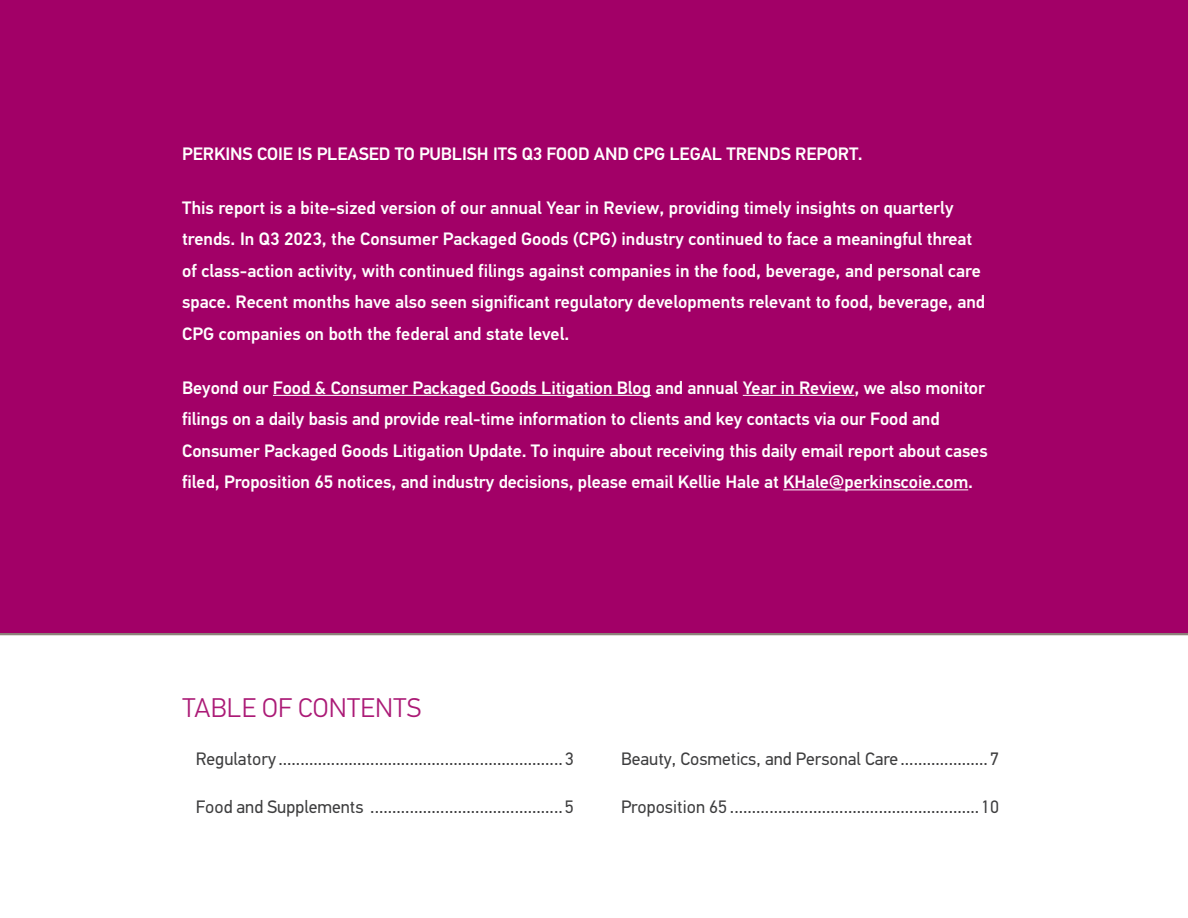
<style>
.page{position:relative;width:1188px;height:918px;background:#fff}
.page>*{position:absolute;margin:0;border:0;box-sizing:border-box;transform-origin:0 0}
.t1{font:300 27px "PF Din Text Pro";letter-spacing:.01em;color:#ab1a76}
.Food_CPG_Section_Intro{font:500 18px/31.5px "PF Din Text Pro";letter-spacing:-.005em;color:#fff}
.t2{font:18px "PF Din Text Pro";color:#3e3e3f}
</style>
<div class="page">
<div style="left:0;top:0;width:1188px;height:634px;background:#a20067"></div>
<hr style="left:0;top:633px;width:1188px;height:2px;background:#8c8279">
<hr style="left:273px;top:395px;width:378px;height:1px;background:#fff">
<hr style="left:743px;top:395px;width:111px;height:1px;background:#fff">
<hr style="left:783px;top:489px;width:185px;height:1px;background:#fff">
<p class="Food_CPG_Section_Intro" style="left:182px;top:138px;width:682px">PERKINS COIE IS PLEASED TO PUBLISH ITS Q3 FOOD AND CPG LEGAL TRENDS REPORT.</p>
<p class="Food_CPG_Section_Intro" style="left:182px;top:192px;width:804px">This report is a bite-sized version of our annual Year in Review, providing timely insights on quarterly trends. In Q3 2023, the Consumer Packaged Goods (CPG) industry continued to face a meaningful threat of class-action activity, with continued filings against companies in the food, beverage, and personal care space. Recent months have also seen significant regulatory developments relevant to food, beverage, and CPG companies on both the federal and state level.</p>
<p class="Food_CPG_Section_Intro" style="left:182px;top:372px;width:807px">Beyond our Food &amp; Consumer Packaged Goods Litigation Blog and annual Year in Review, we also monitor filings on a daily basis and provide real-time information to clients and key contacts via our Food and Consumer Packaged Goods Litigation Update. To inquire about receiving this daily email report about cases filed, Proposition 65 notices, and industry decisions, please email Kellie Hale at KHale@perkinscoie.com.</p>
<p class="t1" style="left:183px;top:692px;width:240px">TABLE OF CONTENTS</p>
<p class="t2" style="left:196px;top:748px;width:379px">Regulatory .................................................................3</p>
<p class="t2" style="left:196px;top:796px;width:379px">Food and Supplements ............................................5</p>
<p class="t2" style="left:621px;top:748px;width:379px">Beauty, Cosmetics, and Personal Care ....................7</p>
<p class="t2" style="left:621px;top:796px;width:379px">Proposition 65 .........................................................10</p>
</div>
